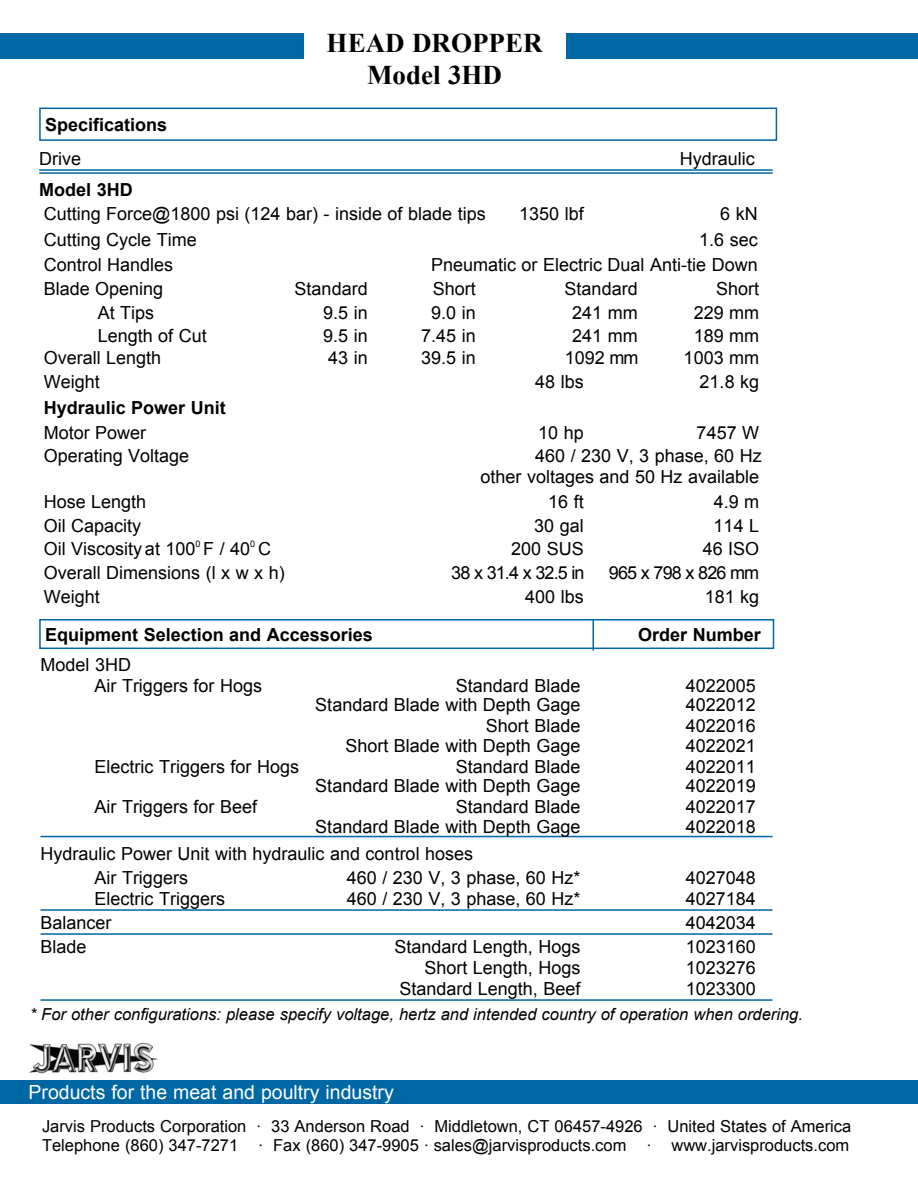
<style>
.page{position:relative;width:918px;height:1188px;background:#fff}
.page>*{position:absolute;margin:0;border:0;box-sizing:border-box;transform-origin:0 0}
.t1{font:700 27px/32.4px "Times New Roman";color:#000;text-align:center}
.t2{font:19.5px "Arial";color:#fff}
.t3{font:18px/21px "Arial";color:#000}
.t4{font:700 18px "Arial";color:#000}
.t5{font:18px "Arial";letter-spacing:-.05em;color:#000}
.t6{font:16.5px/19.8px "Arial";color:#000}
.t7{font:italic 16.5px "Arial";color:#000}
</style>
<div class="page">
<hr style="left:40px;top:836px;width:733px;height:1px;background:#0067a5">
<hr style="left:40px;top:909px;width:733px;height:2px;background:#0067a5">
<hr style="left:40px;top:933px;width:733px;height:2px;background:#0067a5">
<hr style="left:40px;top:999px;width:733px;height:2px;background:#0067a5">
<div style="left:0;top:34px;width:918px;height:25px;background:#0067a5"></div>
<div style="left:39px;top:108px;width:738px;height:33px;border:2px solid #0067a5"></div>
<div style="left:0;top:1080px;width:918px;height:24px;background:#0067a5"></div>
<img style="left:29px;top:1042px;width:129px;height:32px">
<div style="left:304px;top:32px;width:262px;height:62px;background:#fff"></div>
<hr style="left:39px;top:169px;width:734px;height:2px;background:#0067a5">
<hr style="left:39px;top:172px;width:734px;height:2px;background:#0067a5">
<div style="left:39px;top:619px;width:735px;height:30px;border:2px solid #0067a5"></div>
<hr style="left:592px;top:620px;width:2px;height:31px;background:#0067a5">
<p class="t4" style="left:45px;top:113px;width:124px">Specifications</p>
<h1 class="t1" style="left:327px;top:26px;width:217px">HEAD DROPPER<br>Model 3HD</h1>
<p class="t3" style="left:39px;top:148px;width:43px">Drive</p>
<p class="t3" style="left:680px;top:148px;width:77px">Hydraulic</p>
<p class="t4" style="left:39px;top:178px;width:95px">Model 3HD</p>
<p class="t3" style="left:44px;top:203px;width:443px">Cutting Force@1800 psi (124 bar) - inside of blade tips</p>
<p class="t3" style="left:519px;top:203px;width:66px">1350 lbf</p>
<p class="t3" style="left:720px;top:203px;width:39px">6 kN</p>
<p class="t3" style="left:44px;top:229px;width:155px">Cutting Cycle Time</p>
<p class="t3" style="left:699px;top:229px;width:60px">1.6 sec</p>
<p class="t3" style="left:44px;top:254px;width:131px">Control Handles</p>
<p class="t3" style="left:431px;top:254px;width:328px">Pneumatic or Electric Dual Anti-tie Down</p>
<p class="t3" style="left:44px;top:278px;width:121px">Blade Opening</p>
<p class="t3" style="left:295px;top:278px;width:75px">Standard</p>
<p class="t3" style="left:433px;top:278px;width:45px">Short</p>
<p class="t3" style="left:565px;top:278px;width:75px">Standard</p>
<p class="t3" style="left:716px;top:278px;width:45px">Short</p>
<p class="t3" style="left:98px;top:302px;width:58px">At Tips</p>
<p class="t3" style="left:323px;top:302px;width:46px">9.5 in</p>
<p class="t3" style="left:431px;top:302px;width:46px">9.0 in</p>
<p class="t3" style="left:572px;top:302px;width:67px">241 mm</p>
<p class="t3" style="left:694px;top:302px;width:67px">229 mm</p>
<p class="t3" style="left:98px;top:325px;width:111px">Length of Cut</p>
<p class="t3" style="left:323px;top:325px;width:46px">9.5 in</p>
<p class="t3" style="left:421px;top:325px;width:56px">7.45 in</p>
<p class="t3" style="left:572px;top:325px;width:67px">241 mm</p>
<p class="t3" style="left:694px;top:325px;width:67px">189 mm</p>
<p class="t3" style="left:44px;top:347px;width:119px">Overall Length</p>
<p class="t3" style="left:328px;top:347px;width:41px">43 in</p>
<p class="t3" style="left:421px;top:347px;width:56px">39.5 in</p>
<p class="t3" style="left:565px;top:347px;width:75px">1092 mm</p>
<p class="t3" style="left:684px;top:347px;width:77px">1003 mm</p>
<p class="t3" style="left:44px;top:371px;width:58px">Weight</p>
<p class="t3" style="left:535px;top:371px;width:50px">48 lbs</p>
<p class="t3" style="left:700px;top:371px;width:61px">21.8 kg</p>
<p class="t4" style="left:44px;top:395px;width:184px">Hydraulic Power Unit</p>
<p class="t3" style="left:44px;top:422px;width:104px">Motor Power</p>
<p class="t3" style="left:538px;top:422px;width:47px">10 hp</p>
<p class="t3" style="left:697px;top:422px;width:64px">7457 W</p>
<p class="t3" style="left:44px;top:445px;width:147px">Operating Voltage</p>
<p class="t3" style="left:481px;top:445px;width:283px;text-align:right">460 / 230 V, 3 phase, 60 Hz<br>other voltages and 50 Hz available</p>
<p class="t3" style="left:44px;top:491px;width:104px">Hose Length</p>
<p class="t3" style="left:548px;top:491px;width:37px">16 ft</p>
<p class="t3" style="left:714px;top:491px;width:47px">4.9 m</p>
<p class="t3" style="left:44px;top:515px;width:99px">Oil Capacity</p>
<p class="t3" style="left:534px;top:515px;width:51px">30 gal</p>
<p class="t3" style="left:714px;top:515px;width:47px">114 L</p>
<p class="t3" style="left:44px;top:538px;width:229px">Oil Viscosity at 100<sup>0</sup> F / 40<sup>0</sup> C</p>
<p class="t3" style="left:511px;top:538px;width:74px">200 SUS</p>
<p class="t3" style="left:703px;top:538px;width:58px">46 ISO</p>
<p class="t3" style="left:44px;top:562px;width:243px">Overall Dimensions (l x w x h)</p>
<p class="t3" style="left:451px;top:562px;width:135px">38 x 31.4 x 32.5 in</p>
<p class="t5" style="left:609px;top:560px;width:152px">965 x 798 x 826 mm</p>
<p class="t3" style="left:44px;top:586px;width:58px">Weight</p>
<p class="t3" style="left:525px;top:586px;width:60px">400 lbs</p>
<p class="t3" style="left:705px;top:586px;width:56px">181 kg</p>
<p class="t4" style="left:45px;top:622px;width:329px">Equipment Selection and Accessories</p>
<p class="t4" style="left:638px;top:622px;width:124px">Order Number</p>
<p class="t3" style="left:94px;top:654px;width:169px;text-indent:-54px">Model 3HD<br>Air Triggers for Hogs</p>
<p class="t3" style="left:456px;top:675px;width:126px">Standard Blade</p>
<p class="t3" style="left:686px;top:675px;width:72px">4022005</p>
<p class="t3" style="left:315px;top:695px;width:267px">Standard Blade with Depth Gage</p>
<p class="t3" style="left:686px;top:695px;width:72px">4022012</p>
<p class="t3" style="left:486px;top:716px;width:96px">Short Blade</p>
<p class="t3" style="left:686px;top:716px;width:72px">4022016</p>
<p class="t3" style="left:345px;top:735px;width:237px">Short Blade with Depth Gage</p>
<p class="t3" style="left:686px;top:735px;width:72px">4022021</p>
<p class="t3" style="left:95px;top:756px;width:206px">Electric Triggers for Hogs</p>
<p class="t3" style="left:456px;top:756px;width:126px">Standard Blade</p>
<p class="t3" style="left:686px;top:756px;width:72px">4022011</p>
<p class="t3" style="left:315px;top:776px;width:267px">Standard Blade with Depth Gage</p>
<p class="t3" style="left:686px;top:776px;width:72px">4022019</p>
<p class="t3" style="left:95px;top:797px;width:164px">Air Triggers for Beef</p>
<p class="t3" style="left:456px;top:797px;width:126px">Standard Blade</p>
<p class="t3" style="left:686px;top:797px;width:72px">4022017</p>
<p class="t3" style="left:315px;top:816px;width:267px">Standard Blade with Depth Gage</p>
<p class="t3" style="left:686px;top:816px;width:72px">4022018</p>
<p class="t3" style="left:95px;top:842px;width:380px;line-height:24px;text-indent:-54px">Hydraulic Power Unit with hydraulic and control hoses<br>Air Triggers</p>
<p class="t3" style="left:347px;top:867px;width:235px">460 / 230 V, 3 phase, 60 Hz*</p>
<p class="t3" style="left:686px;top:867px;width:72px">4027048</p>
<p class="t3" style="left:95px;top:888px;width:132px">Electric Triggers</p>
<p class="t3" style="left:347px;top:888px;width:235px">460 / 230 V, 3 phase, 60 Hz*</p>
<p class="t3" style="left:686px;top:888px;width:72px">4027184</p>
<p class="t3" style="left:41px;top:912px;width:73px">Balancer</p>
<p class="t3" style="left:686px;top:912px;width:72px">4042034</p>
<p class="t3" style="left:41px;top:936px;width:48px">Blade</p>
<p class="t3" style="left:394px;top:936px;width:188px">Standard Length, Hogs</p>
<p class="t3" style="left:686px;top:936px;width:72px">1023160</p>
<p class="t3" style="left:424px;top:957px;width:158px">Short Length, Hogs</p>
<p class="t3" style="left:686px;top:957px;width:72px">1023276</p>
<p class="t3" style="left:399px;top:978px;width:183px">Standard Length, Beef</p>
<p class="t3" style="left:686px;top:978px;width:72px">1023300</p>
<p class="t7" style="left:30px;top:1004px;width:775px">* For other configurations: please specify voltage, hertz and intended country of operation when ordering.</p>
<p class="t2" style="left:28px;top:1079px;width:367px">Products for the meat and poultry industry</p>
<p class="t6" style="left:42px;top:1116px;width:811px">Jarvis Products Corporation · 33 Anderson Road · Middletown, CT 06457-4926 · United States of America<br>Telephone (860) 347-7271 · Fax (860) 347-9905 · sales@jarvisproducts.com · www.jarvisproducts.com</p>
</div>
